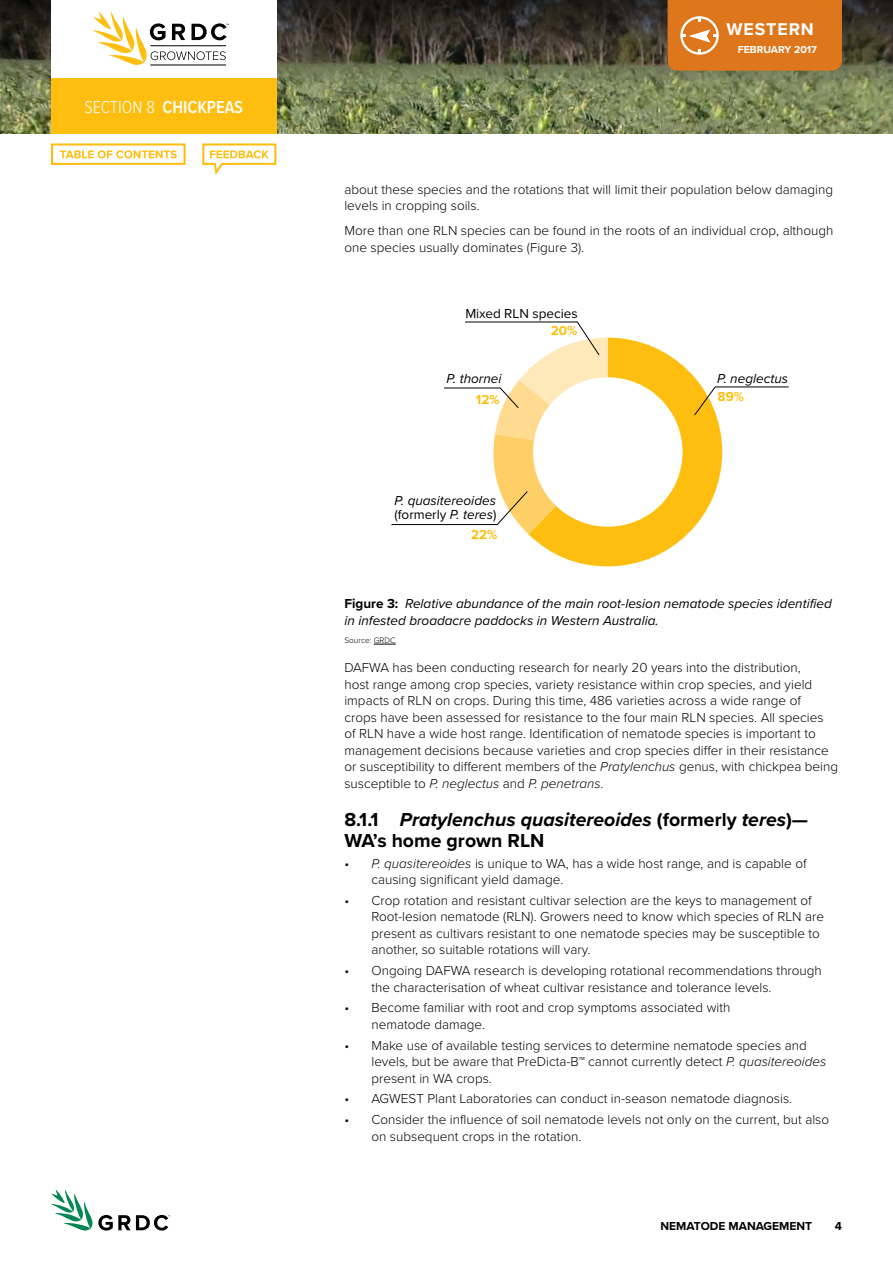
<style>
.page{position:relative;width:893px;height:1263px;background:#fff}
.page>*{position:absolute;margin:0;border:0;box-sizing:border-box;transform-origin:0 0}
.t1{font:700 19.5px/21px "Proxima Nova";color:#000}
.t2{font:600 18px "Proxima Nova Cond";color:#fff}
.t3{font:700 17.7px "Proxima Nova";letter-spacing:.05em;color:#fff}
.t4{font:300 13.5px/16.5px "Proxima Nova";color:#000}
.t5{font:italic 13.5px/13.5px "Proxima Nova";color:#000}
.t6{font:13.5px "Proxima Nova";color:#000}
.t7{font:700 13.5px "Proxima Nova";color:#febe10}
.t8{font:700 13.5px "Proxima Nova";color:#000}
.t9{font:700 12px "Proxima Nova";color:#000}
.t10{font:700 10.5px "Proxima Nova";color:#fff}
.t11{font:300 8.25px "Proxima Nova";color:#000}
.s1{font-weight:300}
.s2{font-style:normal}
.s3{font-style:italic}
</style>
<div class="page">
<img style="left:0;top:117px;width:893px;height:16px">
<svg style="left:0;top:0;width:893px;height:117px;background:#595c41"></svg>
<svg style="left:51px;top:1190px;width:119px;height:41px"></svg>
<div style="left:51px;top:0;width:225px;height:81px;background:#fff"></div>
<div style="left:51px;top:78px;width:225px;height:55px;background:#febe10"></div>
<div style="left:668px;top:0;width:174px;height:71px;background:#de761c"></div>
<hr style="left:150px;top:65px;width:76px;height:1px;background:#000">
<svg style="left:93px;top:12px;width:136px;height:53px"></svg>
<svg style="left:374px;top:644px;width:22px;height:1px"></svg>
<svg style="left:391px;top:322px;width:398px;height:244px"></svg>
<svg style="left:51px;top:143px;width:135px;height:22px"></svg>
<svg style="left:202px;top:143px;width:74px;height:32px"></svg>
<h2 class="t2" style="left:84px;top:94px;width:89px"><span class="s1">SECTION 8</span> CHICKPEAS</h2>
<h3 class="t3" style="left:726px;top:19px;width:89px">WESTERN</h3>
<p class="t10" style="left:738px;top:41px;width:81px">FEBRUARY 2017</p>
<p class="t4" style="left:344px;top:180px;width:490px">about these species and the rotations that will limit their population below damaging levels in cropping soils.</p>
<p class="t4" style="left:344px;top:222px;width:491px">More than one RLN species can be found in the roots of an individual crop, although one species usually dominates (Figure 3).</p>
<p class="t6" style="left:465px;top:306px;width:114px">Mixed RLN species</p>
<p class="t7" style="left:551px;top:322px;width:28px">20%</p>
<p class="t5" style="left:446px;top:372px;width:56px">P. thornei</p>
<p class="t7" style="left:476px;top:392px;width:25px">12%</p>
<p class="t5" style="left:394px;top:494px;width:103px">P. quasitereoides <span class="s2">(formerly</span> P. teres<span class="s2">)</span></p>
<p class="t7" style="left:471px;top:526px;width:28px">22%</p>
<p class="t5" style="left:717px;top:372px;width:73px">P. neglectus</p>
<p class="t7" style="left:718px;top:388px;width:28px">89%</p>
<p class="t8" style="left:344px;top:594px;width:55px">FIGURE 3:</p>
<p class="t5" style="left:344px;top:595px;width:489px;line-height:16.5px;text-indent:61px">Relative abundance of the main root-lesion nematode species identified in infested broadacre paddocks in Western Australia.</p>
<p class="t11" style="left:344px;top:634px;width:53px">Source: GRDC</p>
<p class="t4" style="left:344px;top:659px;width:495px">DAFWA has been conducting research for nearly 20 years into the distribution,<br>host range among crop species, variety resistance within crop species, and yield impacts of RLN on crops. During this time, 486 varieties across a wide range of<br>crops have been assessed for resistance to the four main RLN species. All species of RLN have a wide host range. Identification of nematode species is important to management decisions because varieties and crop species differ in their resistance or susceptibility to different members of the <span class="s3">Pratylenchus</span> genus, with chickpea being susceptible to <span class="s3">P. neglectus</span> and <span class="s3">P. penetrans</span>.</p>
<h1 class="t1" style="left:344px;top:808px;width:465px">8.1.1 <span class="s3">Pratylenchus quasitereoides</span> (FORMERLY <span class="s3">teres</span>)—<br>WA’S HOME GROWN RLN</h1>
<p class="t4" style="left:371px;top:854px;width:437px;text-indent:-27px">• <span class="s3">P. quasitereoides</span> is unique to WA, has a wide host range, and is capable of causing significant yield damage.</p>
<p class="t4" style="left:371px;top:891px;width:454px;text-indent:-27px">• Crop rotation and resistant cultivar selection are the keys to management of Root-lesion nematode (RLN). Growers need to know which species of RLN are present as cultivars resistant to one nematode species may be susceptible to another, so suitable rotations will vary.</p>
<p class="t4" style="left:371px;top:961px;width:452px;text-indent:-27px">• Ongoing DAFWA research is developing rotational recommendations through the characterisation of wheat cultivar resistance and tolerance levels.</p>
<p class="t4" style="left:371px;top:999px;width:360px;text-indent:-27px">• Become familiar with root and crop symptoms associated with nematode damage.</p>
<p class="t4" style="left:371px;top:1036px;width:456px;text-indent:-27px">• Make use of available testing services to determine nematode species and levels, but be aware that PreDicta-B™ cannot currently detect <span class="s3">P. quasitereoides </span>present in WA crops.</p>
<p class="t4" style="left:344px;top:1090px;width:449px">• AGWEST Plant Laboratories can conduct in-season nematode diagnosis.</p>
<p class="t4" style="left:371px;top:1110px;width:459px;text-indent:-27px">• Consider the influence of soil nematode levels not only on the current, but also on subsequent crops in the rotation.</p>
<p class="t9" style="left:660px;top:1217px;width:153px">NEMATODE MANAGEMENT</p>
<p class="t9" style="left:835px;top:1217px;width:9px">4</p>
</div>
